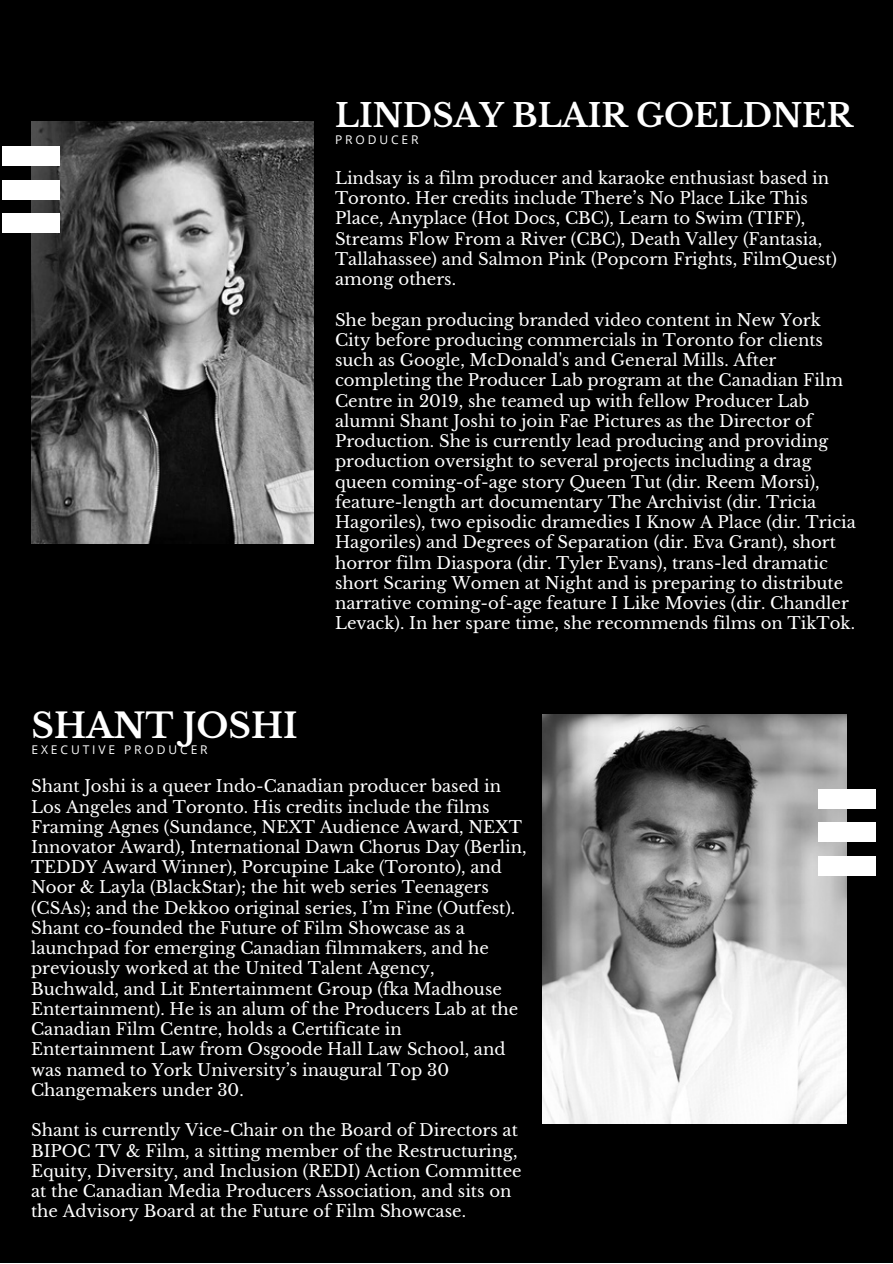
<style>
.page{position:relative;width:893px;height:1264px;background:#fff}
.page>*{position:absolute;margin:0;border:0;box-sizing:border-box;transform-origin:0 0}
.t1{font:700 34.05px "Libre Baskerville";color:#fff}
.t2{font:700 31.95px "Libre Baskerville";color:#fff}
.t3{font:16.5px/20.2px "Libre Baskerville";color:#fff}
.t4{font:12px "Open Sans";letter-spacing:.24em;color:#fff}
</style>
<div class="page">
<div style="left:0;top:0;width:892px;height:1262px;background:#000"></div>
<img style="left:31px;top:122px;width:282px;height:421px">
<div style="left:3px;top:147px;width:57px;height:19px;background:#fff"></div>
<div style="left:3px;top:180px;width:57px;height:19px;background:#fff"></div>
<div style="left:3px;top:213px;width:57px;height:19px;background:#fff"></div>
<img style="left:542px;top:714px;width:304px;height:409px">
<div style="left:817px;top:789px;width:58px;height:19px;background:#fff"></div>
<div style="left:817px;top:822px;width:58px;height:19px;background:#fff"></div>
<div style="left:817px;top:856px;width:58px;height:19px;background:#fff"></div>
<p class="t2" style="left:335px;top:96px;width:519px">LINDSAY BLAIR GOELDNER</p>
<p class="t4" style="left:335px;top:131px;width:85px">PRODUCER</p>
<p class="t1" style="left:31px;top:705px;width:268px">SHANT JOSHI</p>
<p class="t4" style="left:31px;top:741px;width:178px">EXECUTIVE PRODUCER</p>
<p class="t3" style="left:335px;top:168px;width:503px">Lindsay is a film producer and karaoke enthusiast based in Toronto. Her credits include There’s No Place Like This Place, Anyplace (Hot Docs, CBC), Learn to Swim (TIFF), Streams Flow From a River (CBC), Death Valley (Fantasia, Tallahassee) and Salmon Pink (Popcorn Frights, FilmQuest) among others.</p>
<p class="t3" style="left:335px;top:310px;width:522px">She began producing branded video content in New York City before producing commercials in Toronto for clients such as Google, McDonald's and General Mills. After completing the Producer Lab program at the Canadian Film Centre in 2019, she teamed up with fellow Producer Lab alumni Shant Joshi to join Fae Pictures as the Director of Production. She is currently lead producing and providing production oversight to several projects including a drag queen coming-of-age story Queen Tut (dir. Reem Morsi), feature-length art documentary The Archivist (dir. Tricia Hagoriles), two episodic dramedies I Know A Place (dir. Tricia Hagoriles) and Degrees of Separation (dir. Eva Grant), short horror film Diaspora (dir. Tyler Evans), trans-led dramatic short Scaring Women at Night and is preparing to distribute narrative coming-of-age feature I Like Movies (dir. Chandler Levack). In her spare time, she recommends films on TikTok.</p>
<p class="t3" style="left:31px;top:776px;width:497px">Shant Joshi is a queer Indo-Canadian producer based in Los Angeles and Toronto. His credits include the films Framing Agnes (Sundance, NEXT Audience Award, NEXT Innovator Award), International Dawn Chorus Day (Berlin, TEDDY Award Winner), Porcupine Lake (Toronto), and Noor &amp; Layla (BlackStar); the hit web series Teenagers (CSAs); and the Dekkoo original series, I’m Fine (Outfest).<br>Shant co-founded the Future of Film Showcase as a launchpad for emerging Canadian filmmakers, and he previously worked at the United Talent Agency, Buchwald, and Lit Entertainment Group (fka Madhouse Entertainment). He is an alum of the Producers Lab at the Canadian Film Centre, holds a Certificate in Entertainment Law from Osgoode Hall Law School, and was named to York University’s inaugural Top 30<br>Changemakers under 30.</p>
<p class="t3" style="left:31px;top:1120px;width:492px">Shant is currently Vice-Chair on the Board of Directors at BIPOC TV &amp; Film, a sitting member of the Restructuring, Equity, Diversity, and Inclusion (REDI) Action Committee at the Canadian Media Producers Association, and sits on the Advisory Board at the Future of Film Showcase.</p>
</div>
